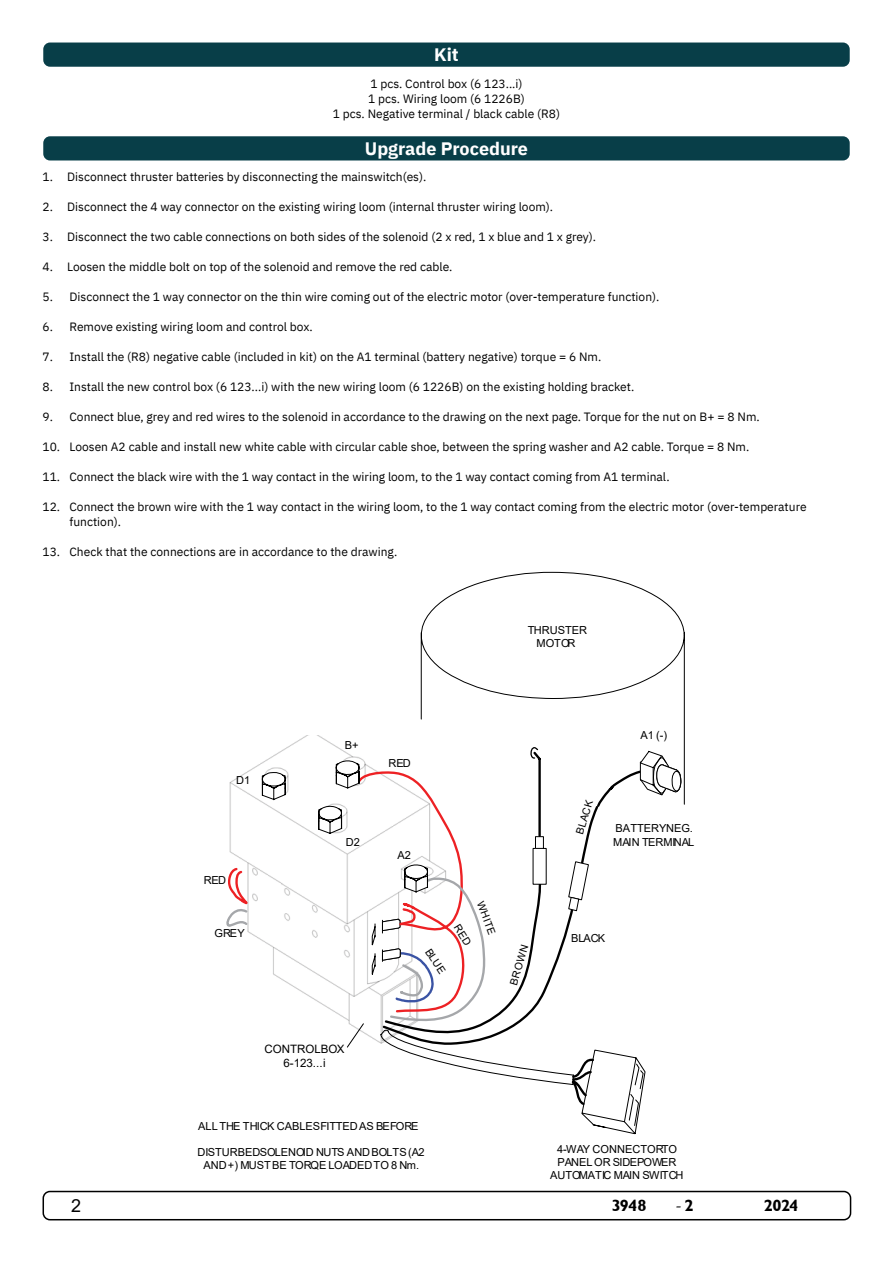
<style>
.page{position:relative;width:893px;height:1263px;background:#fff}
.page>*{position:absolute;margin:0;border:0;box-sizing:border-box;transform-origin:0 0}
.SP_Heading{font:700 18px "IBM Plex Sans";color:#fff}
.t1{font:18px "Minion Pro";color:#000}
.t2{font:18px "Arial";color:#000}
.t3{font:16.5px "Garrison Sans BOLD";letter-spacing:-.045em;color:#000}
.t4{font:12px/15px "IBM Plex Sans";color:#000}
.t5{font:11.55px/13.8px "Arial";color:#000101;text-align:center}
.t6{font:11.1px/13.2px "Arial";color:#000;text-align:center}
.t7{font:10.5px "Arial";color:#000}
.t8{font:10.35px "Arial";color:#000}
.s1{font-family:"Garrison Sans BOLD";font-size:16.5px}
</style>
<div class="page">
<div style="left:43px;top:1191px;width:808px;height:29px;border:2px solid #000;border-radius:7px"></div>
<div style="left:43px;top:43px;width:807px;height:24px;background:#083e48;border-radius:7px"></div>
<div style="left:43px;top:136px;width:807px;height:24px;background:#083e48;border-radius:7px"></div>
<svg style="left:420px;top:571px;width:265px;height:234px"></svg>
<svg style="left:226px;top:747px;width:455px;height:388px"></svg>
<p class="SP_Heading" style="left:434px;top:40px;width:26px">Kit</p>
<p class="t4" style="left:370px;top:75px;width:154px">1 pcs. Control box (6 123...i)</p>
<p class="t4" style="left:368px;top:90px;width:158px">1 pcs. Wiring loom (6 1226B)</p>
<p class="t4" style="left:333px;top:105px;width:229px">1 pcs. Negative terminal / black cable (R8)</p>
<p class="SP_Heading" style="left:365px;top:134px;width:165px">Upgrade Procedure</p>
<p class="t4" style="left:43px;top:168px;width:385px">1. Disconnect thruster batteries by disconnecting the mainswitch(es).</p>
<p class="t4" style="left:43px;top:198px;width:512px">2. Disconnect the 4 way connector on the existing wiring loom (internal thruster wiring loom).</p>
<p class="t4" style="left:43px;top:228px;width:555px">3. Disconnect the two cable connections on both sides of the solenoid (2 x red, 1 x blue and 1 x grey).</p>
<p class="t4" style="left:43px;top:258px;width:411px">4. Loosen the middle bolt on top of the solenoid and remove the red cable.</p>
<p class="t4" style="left:43px;top:288px;width:618px">5. Disconnect the 1 way connector on the thin wire coming out of the electric motor (over-temperature function).</p>
<p class="t4" style="left:43px;top:318px;width:272px">6. Remove existing wiring loom and control box.</p>
<p class="t4" style="left:43px;top:348px;width:560px">7. Install the (R8) negative cable (included in kit) on the A1 terminal (battery negative) torque = 6 Nm.</p>
<p class="t4" style="left:43px;top:378px;width:593px">8. Install the new control box (6 123...i) with the new wiring loom (6 1226B) on the existing holding bracket.</p>
<p class="t4" style="left:43px;top:408px;width:719px">9. Connect blue, grey and red wires to the solenoid in accordance to the drawing on the next page. Torque for the nut on B+ = 8 Nm.</p>
<p class="t4" style="left:43px;top:438px;width:708px">10. Loosen A2 cable and install new white cable with circular cable shoe, between the spring washer and A2 cable. Torque = 8 Nm.</p>
<p class="t4" style="left:43px;top:468px;width:629px">11. Connect the black wire with the 1 way contact in the wiring loom, to the 1 way contact coming from A1 terminal.</p>
<p class="t4" style="left:70px;top:498px;width:739px;text-indent:-27px">12. Connect the brown wire with the 1 way contact in the wiring loom, to the 1 way contact coming from the electric motor (over-temperature function).</p>
<p class="t4" style="left:43px;top:543px;width:356px">13. Check that the connections are in accordance to the drawing.</p>
<p class="t6" style="left:528px;top:624px;width:61px">THRUSTER<br>MOTOR</p>
<p class="t6" style="left:236px;top:773px;width:16px">D1</p>
<p class="t6" style="left:204px;top:874px;width:24px">RED</p>
<p class="t6" style="left:215px;top:926px;width:32px">GREY</p>
<p class="t6" style="left:345px;top:738px;width:15px">B+</p>
<p class="t6" style="left:346px;top:835px;width:16px">D2</p>
<p class="t5" style="left:264px;top:1042px;width:82px">CONTROL BOX<br>6-123...i</p>
<p class="t6" style="left:388px;top:757px;width:24px">RED</p>
<p class="t6" style="left:398px;top:848px;width:15px">A2</p>
<p class="t7" style="left:434px;top:945px;width:29px;rotate:57deg">BLUE</p>
<p class="t6" style="left:198px;top:1119px;width:222px">ALL THE THICK CABLESFITTED AS BEFORE</p>
<p class="t6" style="left:197px;top:1145px;width:229px">DISTURBED SOLENOID NUTS AND BOLTS (A2<br>AND +) MUST BE TORQE LOADED TO 8 Nm.</p>
<p class="t8" style="left:487px;top:899px;width:36px;rotate:69deg">WHITE</p>
<p class="t8" style="left:507px;top:983px;width:43px;rotate:-74deg">BROWN</p>
<p class="t6" style="left:640px;top:728px;width:28px">A1 (-)</p>
<p class="t8" style="left:573px;top:832px;width:37px;rotate:-73deg">BLACK</p>
<p class="t6" style="left:613px;top:822px;width:83px;text-align:left">BATTERY NEG.<br>MAIN TERMINAL</p>
<p class="t6" style="left:571px;top:931px;width:36px">BLACK</p>
<p class="t6" style="left:550px;top:1142px;width:135px">4-WAY CONNECTOR TO<br>PANEL OR SIDEPOWER<br>AUTOMATIC MAIN SWITCH</p>
<h1 class="t2" style="left:71px;top:1193px;width:12px">2</h1>
<h2 class="t3" style="left:612px;top:1196px;width:36px">3948</h2>
<h1 class="t1" style="left:675px;top:1193px;width:20px">-<span class="s1">2</span></h1>
<h2 class="t3" style="left:764px;top:1196px;width:36px">2024</h2>
</div>
